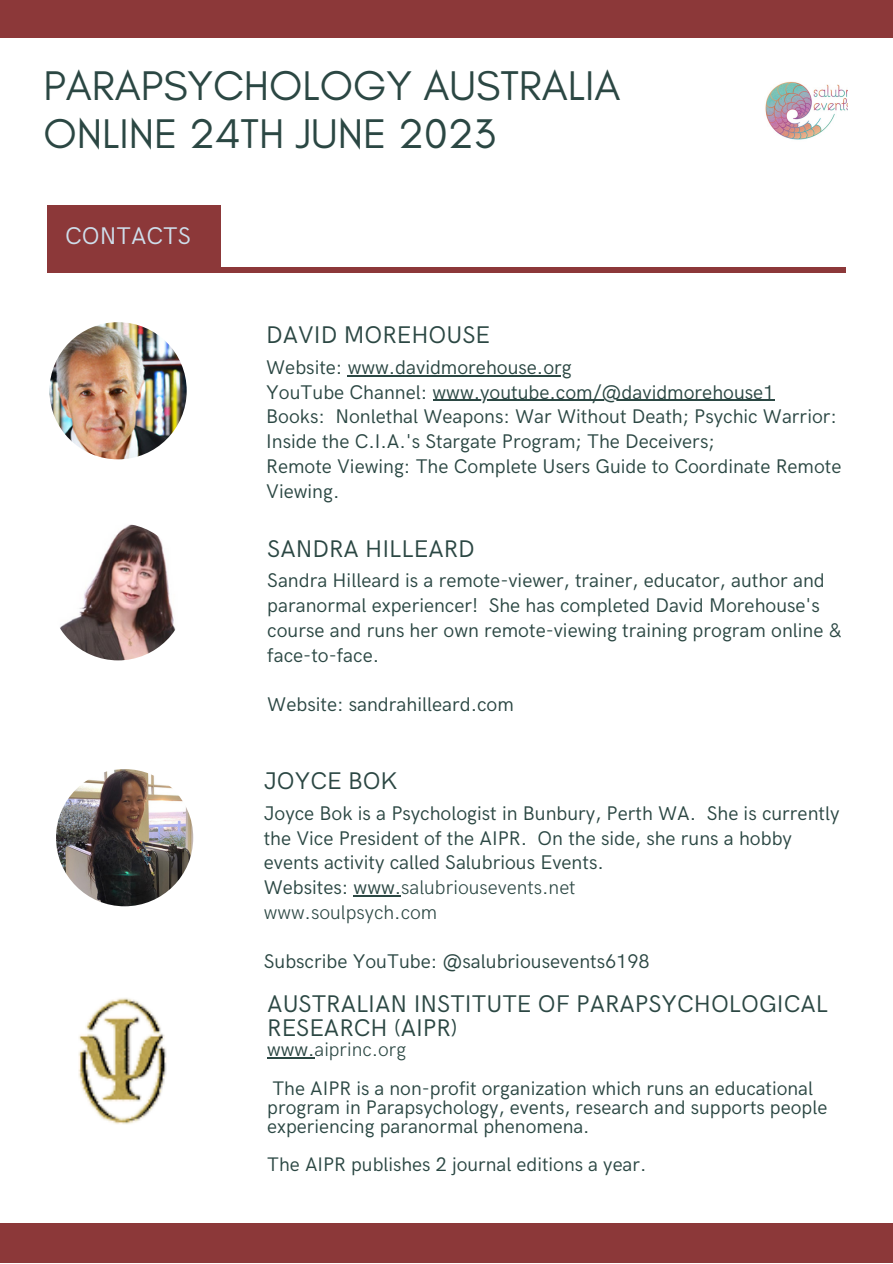
<style>
.page{position:relative;width:893px;height:1264px;background:#fff}
.page>*{position:absolute;margin:0;border:0;box-sizing:border-box;transform-origin:0 0}
.t1{font:42.3px "Glacial Indifference";color:#2b4743}
.t2{font:24.15px "HK Grotesk";color:#2b4743}
.t3{font:24.15px "HK Grotesk";color:#cedeeb}
.t4{font:19.8px/24.8px "HK Grotesk";color:#2b4743}
.t5{font:300 19.8px "HK Grotesk";color:#2b4743}
.t6{font:19.65px/19px "HK Grotesk";color:#2b4743}
.t7{font:300 19.65px "HK Grotesk";color:#2b4743}
.s1{font-weight:400}
</style>
<div class="page">
<div style="left:48px;top:267px;width:797px;height:6px;background:#8c3839"></div>
<div style="left:47px;top:205px;width:173px;height:67px;background:#8c3839"></div>
<img style="left:765px;top:81px;width:82px;height:59px">
<img style="left:49px;top:322px;width:138px;height:137px;border-radius:50%">
<img style="left:49px;top:523px;width:138px;height:137px;border-radius:50%">
<img style="left:56px;top:769px;width:137px;height:137px;border-radius:50%">
<img style="left:49px;top:996px;width:138px;height:137px;border-radius:50%">
<div style="left:0;top:1223px;width:892px;height:39px;background:#8c3839"></div>
<div style="left:0;top:0;width:892px;height:38px;background:#8c3839"></div>
<hr style="left:347px;top:375px;width:224px;height:1px;background:#2b4743">
<hr style="left:432px;top:400px;width:342px;height:1px;background:#2b4743">
<hr style="left:353px;top:895px;width:48px;height:1px;background:#2b4743">
<hr style="left:267px;top:1057px;width:47px;height:1px;background:#2b4743">
<p class="t1" style="left:43px;top:60px;width:578px">PARAPSYCHOLOGY AUSTRALIA</p>
<p class="t1" style="left:43px;top:108px;width:453px">ONLINE 24TH JUNE 2023</p>
<p class="t3" style="left:65px;top:222px;width:127px">CONTACTS</p>
<p class="t2" style="left:266px;top:321px;width:225px">DAVID MOREHOUSE</p>
<p class="t4" style="left:266px;top:355px;width:307px">Website: www.davidmorehouse.org</p>
<p class="t4" style="left:266px;top:380px;width:509px">YouTube Channel: www.youtube.com/@davidmorehouse1</p>
<p class="t4" style="left:266px;top:405px;width:572px">Books: Nonlethal Weapons: War Without Death; Psychic Warrior:<br>Inside the C.I.A.'s Stargate Program; The Deceivers;</p>
<p class="t4" style="left:266px;top:454px;width:576px">Remote Viewing: The Complete Users Guide to Coordinate Remote<br>Viewing.</p>
<p class="t2" style="left:267px;top:535px;width:209px">SANDRA HILLEARD</p>
<p class="t4" style="left:267px;top:569px;width:576px">Sandra Hilleard is a remote-viewer, trainer, educator, author and paranormal experiencer! She has completed David Morehouse's course and runs her own remote-viewing training program online &amp; face-to-face.</p>
<p class="t4" style="left:267px;top:692px;width:248px">Website: sandrahilleard.com</p>
<p class="t2" style="left:264px;top:767px;width:135px">JOYCE BOK</p>
<p class="t4" style="left:264px;top:801px;width:577px">Joyce Bok is a Psychologist in Bunbury, Perth WA. She is currently the Vice President of the AIPR. On the side, she runs a hobby events activity called Salubrious Events.</p>
<p class="t5" style="left:264px;top:876px;width:313px"><span class="s1">Websites: www.</span>salubriousevents.net</p>
<p class="t5" style="left:264px;top:901px;width:175px">www.soulpsych.com</p>
<p class="t4" style="left:264px;top:950px;width:387px">Subscribe YouTube: @salubriousevents6198</p>
<p class="t2" style="left:267px;top:990px;width:562px">AUSTRALIAN INSTITUTE OF PARAPSYCHOLOGICAL</p>
<p class="t2" style="left:267px;top:1014px;width:192px">RESEARCH (AIPR)</p>
<p class="t7" style="left:267px;top:1038px;width:140px"><span class="s1">www.</span>aiprinc.org</p>
<p class="t6" style="left:267px;top:1079px;width:561px">The AIPR is a non-profit organization which runs an educational program in Parapsychology, events, research and supports people experiencing paranormal phenomena.</p>
<p class="t6" style="left:267px;top:1155px;width:380px">The AIPR publishes 2 journal editions a year.</p>
</div>
